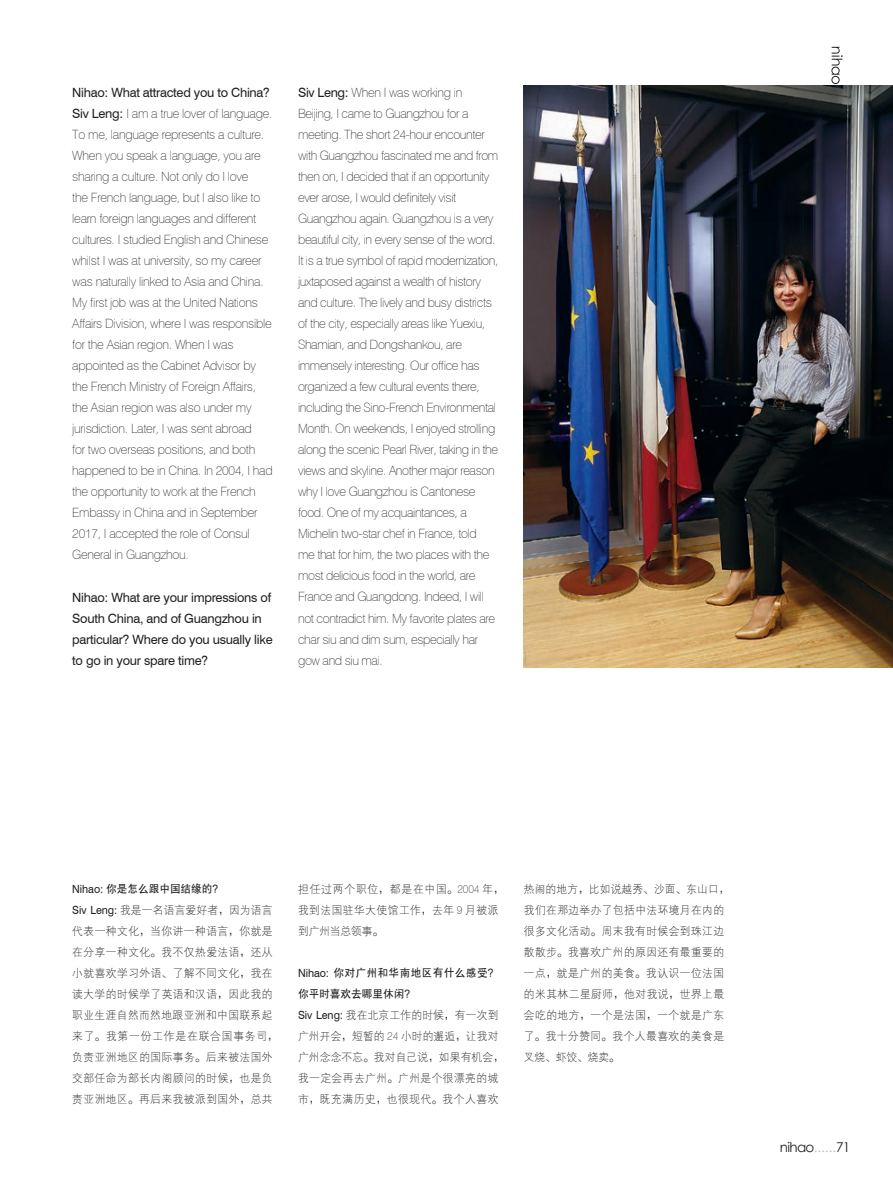
<style>
.page{position:relative;width:893px;height:1183px;background:#fff}
.page>*{position:absolute;margin:0;border:0;box-sizing:border-box;transform-origin:0 0}
.t1{font:13.5px "Century Gothic";letter-spacing:-.05em;color:#231f20}
.英正文{font:100 12.75px/21px "Swiss 721 BT";letter-spacing:-.03em;color:#231f20}
.英正文-2{font:12.75px/21px "Swiss 721 BT";letter-spacing:-.02em;color:#231f20}
.正文{font:11.25px/21px "FZXDXK GBK1 0";letter-spacing:.045em;color:#231f20;scale:.95 1}
.正文-2{font:11.25px/21px "FZXDXK GBK1 0";letter-spacing:.025em;color:#231f20;scale:.95 1}
.正文-3{font:700 11.25px/21px "C Hei 2 GB";letter-spacing:.035em;color:#231f20;scale:.95 1}
.正文-4{font:700 11.25px "C Hei 2 GB";letter-spacing:-.005em;color:#231f20;scale:.95 1}
.s1{font-weight:400}
.s2{font-family:"Swiss 721 BT";font-weight:400}
.s3{font-family:"Swiss 721 BT"}
.s4{font-family:"Swiss 721 BT";font-weight:100}
.s5{color:#bcbdc0}
</style>
<div class="page">
<svg style="left:831px;top:47px;width:12px;height:37px"></svg>
<img style="left:524px;top:85px;width:369px;height:582px">
<p class="英正文-2" style="left:72px;top:82px;width:199px">Nihao: What attracted you to China?</p>
<p class="英正文" style="left:72px;top:103px;width:202px"><span class="s1">Siv Leng:</span> I am a true lover of language.<br>To me, language represents a culture.<br>When you speak a language, you are sharing a culture. Not only do I love<br>the French language, but I also like to learn foreign languages and different cultures. I studied English and Chinese whilst I was at university, so my career was naturally linked to Asia and China.<br>My first job was at the United Nations Affairs Division, where I was responsible for the Asian region. When I was appointed as the Cabinet Advisor by the French Ministry of Foreign Affairs, the Asian region was also under my jurisdiction. Later, I was sent abroad<br>for two overseas positions, and both happened to be in China. In 2004, I had the opportunity to work at the French Embassy in China and in September 2017, I accepted the role of Consul General in Guangzhou.</p>
<p class="英正文-2" style="left:72px;top:586px;width:202px">Nihao: What are your impressions of<br>South China, and of Guangzhou in particular? Where do you usually like to go in your spare time?</p>
<p class="英正文" style="left:298px;top:82px;width:202px"><span class="s1">Siv Leng:</span> When I was working in Beijing, I came to Guangzhou for a meeting. The short 24-hour encounter with Guangzhou fascinated me and from then on, I decided that if an opportunity ever arose, I would definitely visit Guangzhou again. Guangzhou is a very beautiful city, in every sense of the word.<br>It is a true symbol of rapid modernization, juxtaposed against a wealth of history and culture. The lively and busy districts of the city, especially areas like Yuexiu, Shamian, and Dongshankou, are immensely interesting. Our office has organized a few cultural events there, including the Sino-French Environmental Month. On weekends, I enjoyed strolling along the scenic Pearl River, taking in the views and skyline. Another major reason why I love Guangzhou is Cantonese food. One of my acquaintances, a Michelin two-star chef in France, told<br>me that for him, the two places with the most delicious food in the world, are France and Guangdong. Indeed, I will not contradict him. My favorite plates are char siu and dim sum, especially har gow and siu mai.</p>
<p class="正文-4" style="left:72px;top:882px;width:160px"><span class="s2">Nihao:</span> 你是怎么跟中国结缘的？</p>
<p class="正文" style="left:72px;top:899px;width:218px"><span class="s3">Siv Leng:</span> 我是一名语言爱好者，因为语言代表一种文化，当你讲一种语言，你就是在分享一种文化。我不仅热爱法语，还从小就喜欢学习外语、了解不同文化，我在读大学的时候学了英语和汉语，因此我的职业生涯自然而然地跟亚洲和中国联系起来了。我第一份工作是在联合国事务司，负责亚洲地区的国际事务。后来被法国外交部任命为部长内阁顾问的时候，也是负责亚洲地区。再后来我被派到国外，总共</p>
<p class="正文" style="left:298px;top:878px;width:218px">担任过两个职位，都是在中国。<span class="s4">2004</span> 年，我到法国驻华大使馆工作，去年 <span class="s4">9</span> 月被派到广州当总领事。</p>
<p class="正文-3" style="left:298px;top:962px;width:212px"><span class="s2">Nihao:</span> 你对广州和华南地区有什么感受？你平时喜欢去哪里休闲？</p>
<p class="正文-2" style="left:298px;top:1004px;width:218px"><span class="s3">Siv Leng:</span> 我在北京工作的时候，有一次到广州开会，短暂的 <span class="s4">24</span> 小时的邂逅，让我对广州念念不忘。我对自己说，如果有机会，我一定会再去广州。广州是个很漂亮的城市，既充满历史，也很现代。我个人喜欢</p>
<p class="正文" style="left:524px;top:878px;width:218px">热闹的地方，比如说越秀、沙面、东山口，我们在那边举办了包括中法环境月在内的很多文化活动。周末我有时候会到珠江边散散步。我喜欢广州的原因还有最重要的一点，就是广州的美食。我认识一位法国的米其林二星厨师，他对我说，世界上最会吃的地方，一个是法国，一个就是广东了。我十分赞同。我个人最喜欢的美食是叉烧、虾饺、烧卖。</p>
<p class="t1" style="left:780px;top:1138px;width:72px">nihao<span class="s5">......</span>71</p>
</div>
